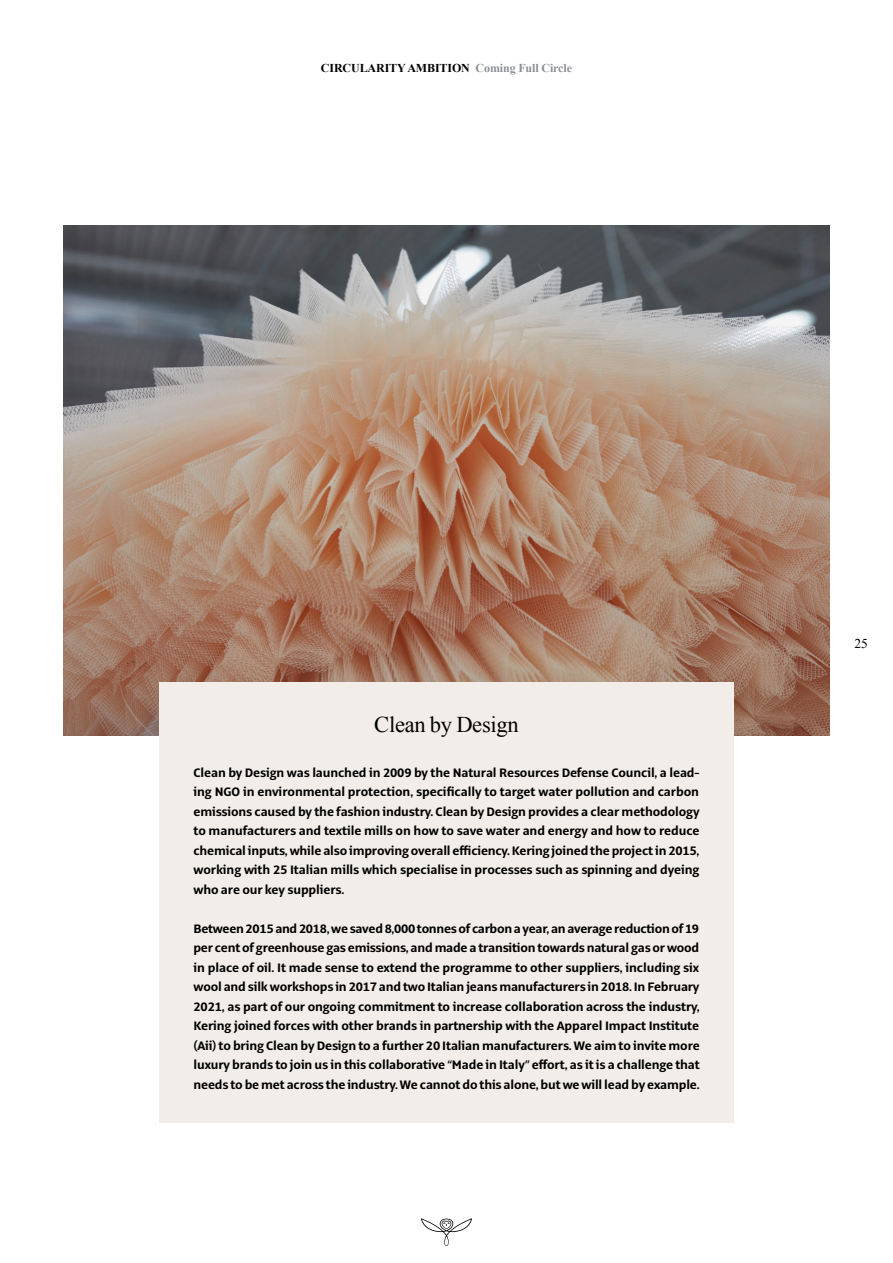
<style>
.page{position:relative;width:893px;height:1263px;background:#fff}
.page>*{position:absolute;margin:0;border:0;box-sizing:border-box;transform-origin:0 0}
.t1{font:22.5px "Times New Roman";letter-spacing:-.015em;color:#000}
.t2{font:700 13.5px/19.5px "Alto Pro";letter-spacing:-.015em;color:#000;text-align:justify}
.t3{font:13.5px "Times New Roman";color:#000}
.t4{font:700 12px "Times New Roman";letter-spacing:-.01em;color:#000}
.s1{color:#8b8e97}
</style>
<div class="page">
<svg style="left:421px;top:1218px;width:51px;height:28px"></svg>
<img style="left:64px;top:225px;width:765px;height:511px">
<div style="left:159px;top:682px;width:574px;height:441px;background:#f2ede8"></div>
<p class="t4" style="left:321px;top:60px;width:253px">CIRCULARITY AMBITION <span class="s1">Coming Full Circle</span></p>
<h1 class="t1" style="left:374px;top:709px;width:146px">Clean by Design</h1>
<p class="t2" style="left:193px;top:763px;width:508px">Clean by Design was launched in 2009 by the Natural Resources Defense Council, a lead&shy;ing NGO in environmental protection, specifically to target water pollution and carbon emissions caused by the fashion industry. Clean by Design provides a clear methodology to manufacturers and textile mills on how to save water and energy and how to reduce chemical inputs, while also improving overall efficiency. Kering joined the project in 2015, working with 25 Italian mills which specialise in processes such as spinning and dyeing who are our key suppliers.</p>
<p class="t2" style="left:193px;top:918px;width:508px">Between 2015 and 2018, we saved 8,000 tonnes of carbon a year, an average reduction of 19 per cent of greenhouse gas emissions, and made a transition towards natural gas or wood in place of oil. It made sense to extend the programme to other suppliers, including six wool and silk workshops in 2017 and two Italian jeans manufacturers in 2018. In February 2021, as part of our ongoing commitment to increase collaboration across the industry, Kering joined forces with other brands in partnership with the Apparel Impact Institute (Aii) to bring Clean by Design to a further 20 Italian manufacturers. We aim to invite more luxury brands to join us in this collaborative “Made in Italy” effort, as it is a challenge that needs to be met across the industry. We cannot do this alone, but we will lead by example.</p>
<p class="t3" style="left:854px;top:635px;width:15px">25</p>
</div>
